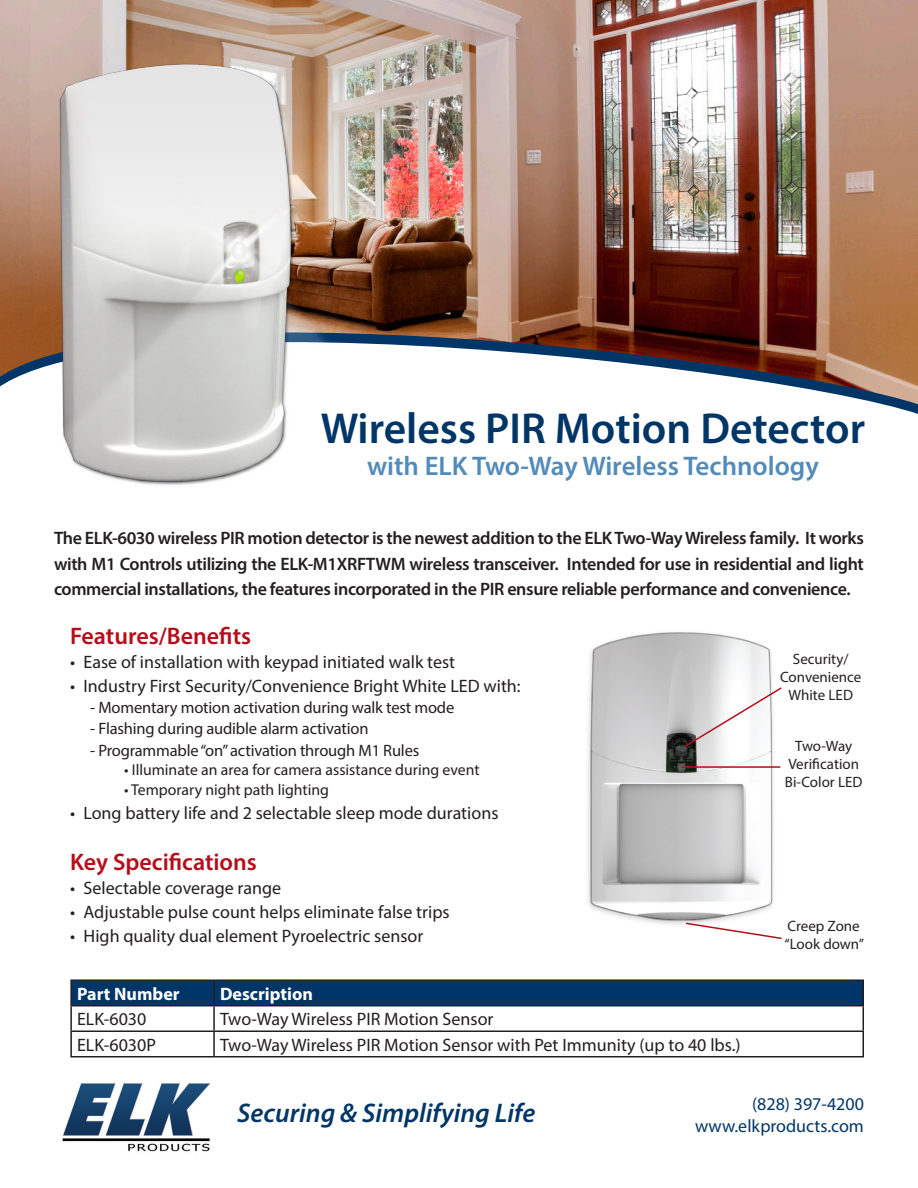
<style>
.page{position:relative;width:918px;height:1188px;background:#fff}
.page>*{position:absolute;margin:0;border:0;box-sizing:border-box;transform-origin:0 0}
.t1{font:600 43.5px "Myriad Pro";color:#003667}
.t2{font:600 27px "Myriad Pro";color:#528bba}
.t3{font:italic 600 27px "Myriad Pro";color:#003667}
.t4{font:600 24px "Myriad Pro";color:#b50e1a}
.t5{font:18px "Myriad Pro";color:#231f20}
.t6{font:600 18px/25.5px "Myriad Pro";letter-spacing:-.02em;color:#231f20;text-align:justify}
.t7{font:18px "Myriad Pro";color:#003667}
.t8{font:700 18px "Myriad Pro";color:#fff}
.t9{font:16.5px "Myriad Pro";letter-spacing:-.01em;color:#231f20}
.t10{font:15.75px "Myriad Pro";color:#231f20}
.t11{font:15px/18px "Myriad Pro";color:#231f20;text-align:center}
</style>
<div class="page">
<img style="left:0;top:0;width:918px;height:404px">
<img style="left:62px;top:1083px;width:149px;height:69px">
<img style="left:9px;top:29px;width:358px;height:456px">
<img style="left:588px;top:632px;width:193px;height:292px">
<svg style="left:683px;top:686px;width:99px;height:62px"></svg>
<svg style="left:684px;top:922px;width:98px;height:17px"></svg>
<hr style="left:681px;top:766px;width:99px;height:2px;background:#b50e1a">
<div style="left:72px;top:981px;width:790px;height:24px;background:#003667"></div>
<hr style="left:70px;top:1006px;width:2px;height:24px;background:#231f20">
<hr style="left:213px;top:1006px;width:2px;height:24px;background:#231f20">
<hr style="left:862px;top:1006px;width:2px;height:24px;background:#231f20">
<hr style="left:70px;top:1030px;width:144px;height:2px;background:#231f20">
<hr style="left:70px;top:1032px;width:2px;height:24px;background:#231f20">
<hr style="left:214px;top:1030px;width:650px;height:2px;background:#231f20">
<hr style="left:213px;top:1032px;width:2px;height:24px;background:#231f20">
<hr style="left:862px;top:1032px;width:2px;height:24px;background:#231f20">
<hr style="left:70px;top:1056px;width:144px;height:2px;background:#231f20">
<hr style="left:214px;top:1056px;width:650px;height:2px;background:#231f20">
<hr style="left:70px;top:980px;width:144px;height:1px;background:#231f20">
<hr style="left:70px;top:981px;width:2px;height:24px;background:#231f20">
<hr style="left:214px;top:980px;width:650px;height:1px;background:#231f20">
<hr style="left:213px;top:981px;width:2px;height:24px;background:#231f20">
<hr style="left:862px;top:981px;width:2px;height:24px;background:#231f20">
<hr style="left:70px;top:1005px;width:144px;height:1px;background:#231f20">
<hr style="left:214px;top:1005px;width:650px;height:1px;background:#231f20">
<p class="t1" style="left:321px;top:401px;width:546px">Wireless PIR Motion Detector</p>
<p class="t2" style="left:367px;top:449px;width:453px">with ELK Two-Way Wireless Technology</p>
<p class="t6" style="left:54px;top:525px;width:811px">The ELK-6030 wireless PIR motion detector is the newest addition to the ELK Two-Way Wireless family. It works with M1 Controls utilizing the ELK-M1XRFTWM wireless transceiver. Intended for use in residential and light commercial installations, the features incorporated in the PIR ensure reliable performance and convenience.</p>
<p class="t4" style="left:70px;top:621px;width:183px">Features/Benefits</p>
<p class="t5" style="left:70px;top:651px;width:387px">• Ease of installation with keypad initiated walk test</p>
<p class="t5" style="left:70px;top:675px;width:452px">• Industry First Security/Convenience Bright White LED with:</p>
<p class="t9" style="left:90px;top:697px;width:366px">- Momentary motion activation during walk test mode</p>
<p class="t9" style="left:90px;top:718px;width:280px">- Flashing during audible alarm activation</p>
<p class="t9" style="left:90px;top:740px;width:331px">- Programmable “on” activation through M1 Rules</p>
<p class="t10" style="left:124px;top:760px;width:357px">• Illuminate an area for camera assistance during event</p>
<p class="t10" style="left:124px;top:780px;width:207px">• Temporary night path lighting</p>
<p class="t5" style="left:70px;top:802px;width:430px">• Long battery life and 2 selectable sleep mode durations</p>
<p class="t4" style="left:70px;top:847px;width:188px">Key Specifications</p>
<p class="t5" style="left:70px;top:877px;width:213px">• Selectable coverage range</p>
<p class="t5" style="left:70px;top:901px;width:381px">• Adjustable pulse count helps eliminate false trips</p>
<p class="t5" style="left:70px;top:925px;width:355px">• High quality dual element Pyroelectric sensor</p>
<p class="t8" style="left:77px;top:982px;width:104px">Part Number</p>
<p class="t8" style="left:220px;top:982px;width:94px">Description</p>
<p class="t5" style="left:77px;top:1008px;width:71px">ELK-6030</p>
<p class="t5" style="left:220px;top:1008px;width:275px">Two-Way Wireless PIR Motion Sensor</p>
<p class="t5" style="left:77px;top:1034px;width:80px">ELK-6030P</p>
<p class="t5" style="left:220px;top:1034px;width:522px">Two-Way Wireless PIR Motion Sensor with Pet Immunity (up to 40 lbs.)</p>
<p class="t11" style="left:780px;top:650px;width:83px">Security/<br>Convenience<br>White LED</p>
<p class="t11" style="left:788px;top:737px;width:72px">Two-Way<br>Verification</p>
<p class="t11" style="left:785px;top:773px;width:79px">Bi-Color LED</p>
<p class="t11" style="left:787px;top:917px;width:74px">Creep Zone</p>
<p class="t11" style="left:784px;top:935px;width:81px">“Look down”</p>
<p class="t3" style="left:237px;top:1095px;width:300px">Securing &amp; Simplifying Life</p>
<p class="t7" style="left:752px;top:1093px;width:113px">(828) 397-4200</p>
<p class="t7" style="left:695px;top:1115px;width:170px">www.elkproducts.com</p>
</div>
